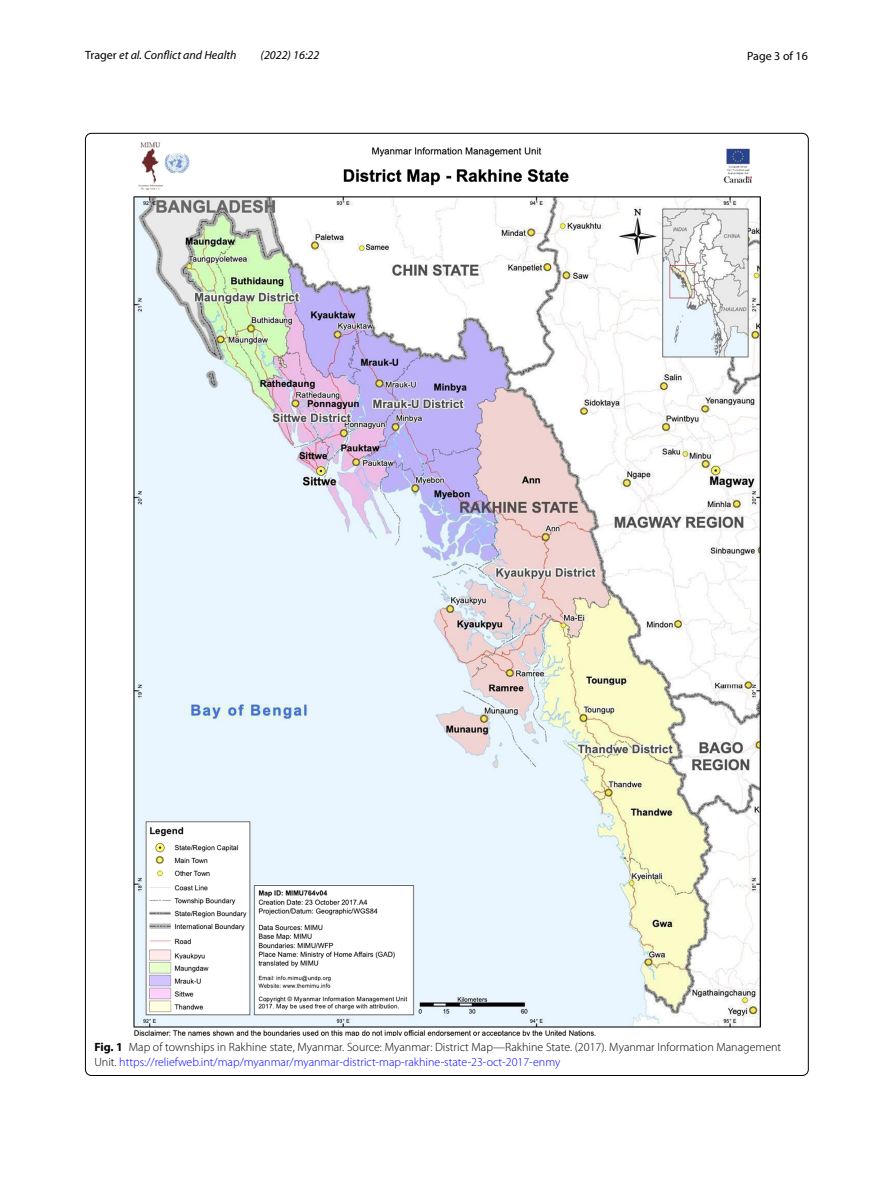
<style>
.page{position:relative;width:893px;height:1187px;background:#fff}
.page>*{position:absolute;margin:0;border:0;box-sizing:border-box;transform-origin:0 0}
.t1{font:300 12px/15px "Myriad Pro";color:#000}
.t2{font:italic 12px "Myriad Pro";color:#000}
.t3{font:12px "Myriad Pro";color:#000}
.s1{font-style:normal}
.s2{font-weight:700}
.s3{color:#00f}
</style>
<div class="page">
<img style="left:133px;top:142px;width:628px;height:893px">
<p class="t2" style="left:85px;top:48px;width:153px"><span class="s1">Trager</span> et al. Conflict and Health</p>
<p class="t2" style="left:261px;top:48px;width:60px">(2022) 16:22</p>
<p class="t3" style="left:747px;top:48px;width:62px">Page 3 of 16</p>
<p class="t1" style="left:94px;top:1039px;width:688px"><span class="s2">Fig. 1</span> Map of townships in Rakhine state, Myanmar. Source: Myanmar: District Map—Rakhine State. (2017). Myanmar Information Management<br>Unit. <span class="s3">https://reliefweb.int/map/myanmar/myanmar-district-map-rakhine-state-23-oct-2017-enmy</span></p>
</div>
